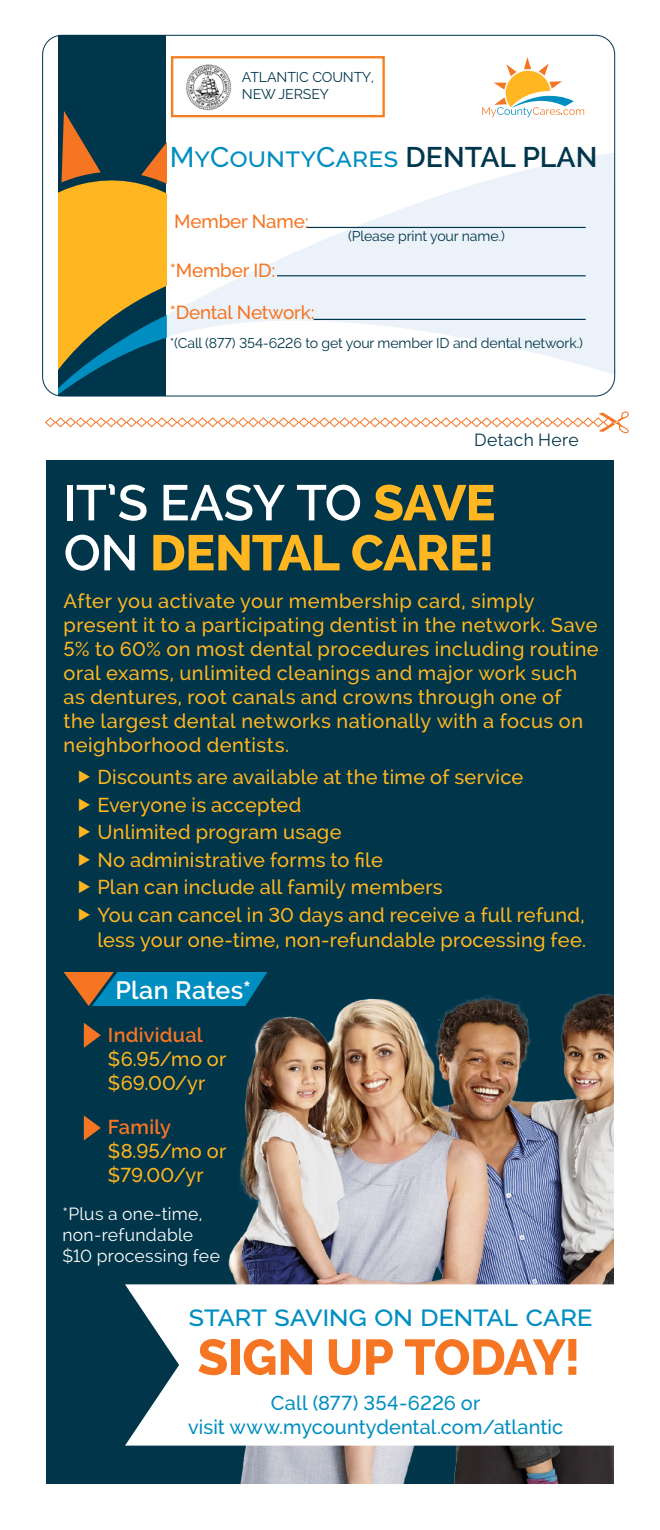
<style>
.page{position:relative;width:660px;height:1530px;background:#fff}
.page>*{position:absolute;margin:0;border:0;box-sizing:border-box;transform-origin:0 0}
.t1{font:800 50px/50px "Raleway";letter-spacing:-.015em;color:#ffb620}
.t2{font:800 50px "Raleway";letter-spacing:-.01em;color:#f57523}
.Subheader_1{font:500 30px "Raleway";letter-spacing:-.015em;color:#008ec1}
.t3{font:500 28.25px "Raleway";color:#008ec1}
.Subheader_2{font:600 25px "Raleway";letter-spacing:.01em;color:#fff}
.Text{font:500 20px/24px "Raleway";letter-spacing:.015em;color:#ffb620}
.Text-2{font:500 20px/24px "Raleway";letter-spacing:.005em;color:#008ec1;text-align:center}
.Text-3{font:600 20px "Raleway";letter-spacing:.01em;color:#f57523}
.t4{font:500 18.75px "Raleway";letter-spacing:-.01em;color:#f57523}
.Fine_Print{font:17.5px/21px "Raleway";letter-spacing:.02em;color:#fff}
.Fine_Print-2{font:17.5px "Raleway";letter-spacing:.02em;color:#01354a}
.t5{font:14.25px/17px "Raleway";letter-spacing:-.01em;color:#00364c}
.s1{font-weight:600;color:#00364c}
.s2{font-weight:600;color:#fff}
</style>
<div class="page">
<div style="left:58px;top:36px;width:108px;height:360px;background:#00364c"></div>
<svg style="left:58px;top:111px;width:108px;height:283px"></svg>
<div style="left:171px;top:56px;width:214px;height:61px;border:2px solid #f57e20"></div>
<svg style="left:167px;top:153px;width:446px;height:221px;fill:#ecf2f9"></svg>
<hr style="left:306px;top:227px;width:280px;height:1px;background:#00364c">
<hr style="left:277px;top:275px;width:309px;height:1px;background:#00364c">
<hr style="left:314px;top:319px;width:272px;height:1px;background:#00364c">
<svg style="left:482px;top:57px;width:102px;height:60px"></svg>
<img style="left:186px;top:64px;width:46px;height:47px">
<div style="left:46px;top:460px;width:568px;height:1024px;background:#01354a"></div>
<img style="left:228px;top:994px;width:386px;height:490px">
<svg style="left:45px;top:412px;width:584px;height:21px"></svg>
<svg style="left:64px;top:972px;width:203px;height:38px"></svg>
<svg style="left:84px;top:1023px;width:17px;height:25px"></svg>
<svg style="left:84px;top:1115px;width:17px;height:25px"></svg>
<div style="left:125px;top:1284px;width:489px;height:162px;background:#fff"></div>
<p class="t5" style="left:242px;top:69px;width:134px">ATLANTIC COUNTY,<br>NEW JERSEY</p>
<h3 class="t3" style="left:170px;top:141px;width:429px">MYCOUNTYCARES <span class="s1">DENTAL PLAN</span></h3>
<p class="t4" style="left:174px;top:211px;width:136px">Member Name:</p>
<p class="t4" style="left:170px;top:259px;width:107px">*Member ID:</p>
<p class="t4" style="left:170px;top:302px;width:147px">*Dental Network:</p>
<p class="t5" style="left:348px;top:228px;width:158px">(Please print your name.)</p>
<p class="t5" style="left:170px;top:334px;width:415px">*(Call (877) 354-6226 to get your member ID and dental network.)</p>
<p class="Fine_Print-2" style="left:474px;top:430px;width:106px">Detach Here</p>
<p class="t1" style="left:64px;top:478px;width:433px"><span class="s2">IT’S EASY TO</span> SAVE<br><span class="s2">ON</span> DENTAL CARE!</p>
<p class="Text" style="left:64px;top:589px;width:537px">After you activate your membership card, simply present it to a participating dentist in the network. Save 5% to 60% on most dental procedures including routine oral exams, unlimited cleanings and major work such as dentures, root canals and crowns through one of<br>the largest dental networks nationally with a focus on neighborhood dentists.</p>
<p class="Text" style="left:97px;top:765px;width:428px">Discounts are available at the time of service</p>
<p class="Text" style="left:97px;top:793px;width:206px">Everyone is accepted</p>
<p class="Text" style="left:97px;top:820px;width:246px">Unlimited program usage</p>
<p class="Text" style="left:97px;top:848px;width:287px">No administrative forms to file</p>
<p class="Text" style="left:97px;top:875px;width:347px">Plan can include all family members</p>
<p class="Text" style="left:97px;top:902px;width:490px;line-height:25px">You can cancel in 30 days and receive a full refund, less your one-time, non-refundable processing fee.</p>
<p class="Subheader_2" style="left:115px;top:976px;width:137px">Plan Rates*</p>
<p class="Text-3" style="left:108px;top:1023px;width:96px">Individual</p>
<p class="Text" style="left:108px;top:1046px;width:120px">$6.95/mo or $69.00/yr</p>
<p class="Text-3" style="left:108px;top:1116px;width:64px">Family</p>
<p class="Text" style="left:108px;top:1139px;width:120px">$8.95/mo or $79.00/yr</p>
<p class="Fine_Print" style="left:62px;top:1203px;width:159px">*Plus a one-time, non-refundable $10 processing fee</p>
<p class="Subheader_1" style="left:188px;top:1298px;width:406px">start saving on dental care</p>
<p class="t2" style="left:197px;top:1329px;width:384px">SIGN UP TODAY!</p>
<p class="Text-2" style="left:188px;top:1391px;width:376px">Call (877) 354-6226 or<br>visit www.mycountydental.com/atlantic</p>
</div>
